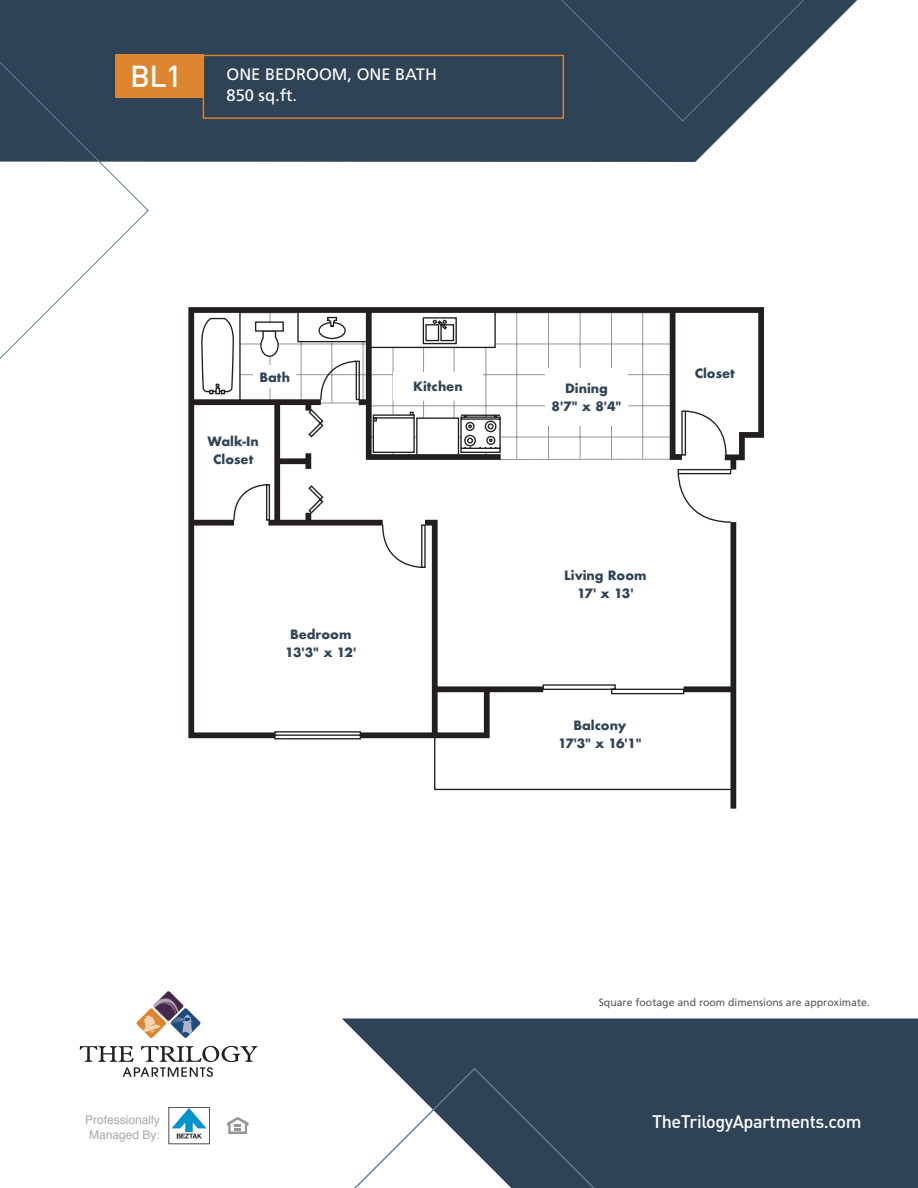
<style>
.page{position:relative;width:918px;height:1188px;background:#fff}
.page>*{position:absolute;margin:0;border:0;box-sizing:border-box;transform-origin:0 0}
.t1{font:500 30px "DIN";color:#fff}
.t2{font:500 18px "DIN";letter-spacing:-.025em;color:#fff}
.t3{font:16.5px/21px "Frutiger";color:#fff}
.t4{font:700 12.6px/18px "Futura";color:#2f4357;text-align:center}
.t5{font:12px/15px "Helvetica";color:#a8a9ad;text-align:center}
.t6{font:10.5px "Frutiger";color:#57585a}
</style>
<div class="page">
<div style="left:342px;top:1018px;width:576px;height:170px;background:#2f4357"></div>
<svg style="left:80px;top:1046px;width:177px;height:31px"></svg>
<svg style="left:136px;top:991px;width:65px;height:47px"></svg>
<svg style="left:212px;top:1067px;width:525px;height:121px"></svg>
<div style="left:0;top:0;width:736px;height:162px;background:#2f4357"></div>
<svg style="left:488px;top:0;width:369px;height:121px"></svg>
<svg style="left:0;top:16px;width:148px;height:343px"></svg>
<div style="left:116px;top:55px;width:88px;height:43px;background:#dd8530"></div>
<div style="left:203px;top:55px;width:361px;height:64px;border:1px solid #dd8530"></div>
<svg style="left:169px;top:1107px;width:41px;height:37px"></svg>
<svg style="left:227px;top:1117px;width:22px;height:17px"></svg>
<div style="left:730px;top:522px;width:6px;height:287px;background:#231f20"></div>
<svg style="left:188px;top:307px;width:576px;height:434px"></svg>
<div style="left:730px;top:457px;width:6px;height:13px;background:#231f20"></div>
<div style="left:191px;top:520px;width:43px;height:6px;background:#231f20"></div>
<div style="left:191px;top:399px;width:130px;height:6px;background:#231f20"></div>
<svg style="left:239px;top:309px;width:496px;height:482px"></svg>
<svg style="left:260px;top:332px;width:19px;height:26px"></svg>
<div style="left:255px;top:321px;width:29px;height:11px;background:#fff;border:1px solid #231f20"></div>
<svg style="left:372px;top:411px;width:130px;height:43px"></svg>
<div style="left:498px;top:569px;width:215px;height:69px;background:#fff"></div>
<div style="left:252px;top:629px;width:138px;height:41px;background:#fff"></div>
<div style="left:545px;top:368px;width:83px;height:57px;background:#fff"></div>
<div style="left:393px;top:372px;width:90px;height:28px;background:#fff"></div>
<div style="left:254px;top:365px;width:42px;height:23px;background:#fff"></div>
<div style="left:197px;top:435px;width:73px;height:44px;background:#fff"></div>
<div style="left:681px;top:367px;width:68px;height:22px;background:#fff"></div>
<div style="left:537px;top:719px;width:126px;height:51px;background:#fff"></div>
<h1 class="t1" style="left:130px;top:57px;width:53px">BL1</h1>
<h3 class="t3" style="left:226px;top:64px;width:212px">ONE BEDROOM, ONE BATH<br>850 sq.ft.</h3>
<p class="t4" style="left:259px;top:368px;width:32px">Bath</p>
<p class="t4" style="left:208px;top:432px;width:53px">Walk-In<br>Closet</p>
<p class="t4" style="left:413px;top:377px;width:51px">Kitchen</p>
<p class="t4" style="left:285px;top:625px;width:72px">Bedroom<br>13'3" x 12'</p>
<p class="t4" style="left:552px;top:379px;width:71px">Dining<br>8'7" x 8'4"</p>
<p class="t4" style="left:695px;top:364px;width:42px">Closet</p>
<p class="t4" style="left:564px;top:566px;width:84px">Living Room<br>17' x 13'</p>
<p class="t4" style="left:558px;top:716px;width:85px">Balcony<br>17'3" x 16'1"</p>
<p class="t5" style="left:85px;top:1113px;width:76px">Professionally<br>Managed By:</p>
<p class="t6" style="left:599px;top:996px;width:273px">Square footage and room dimensions are approximate.</p>
<h2 class="t2" style="left:652px;top:1110px;width:211px">TheTrilogyApartments.com</h2>
</div>
